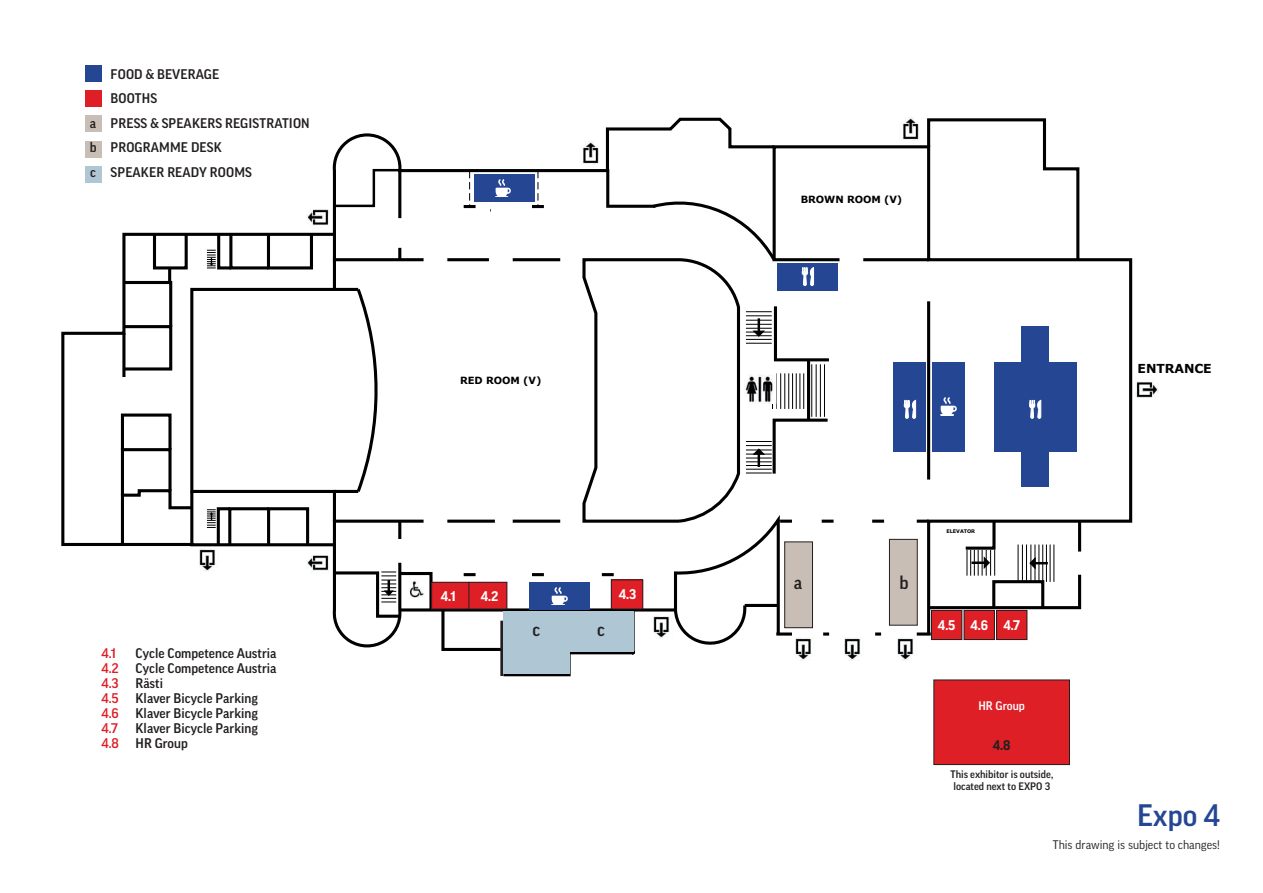
<style>
.page{position:relative;width:1263px;height:893px;background:#fff}
.page>*{position:absolute;margin:0;border:0;box-sizing:border-box;transform-origin:0 0}
.t1{font:500 30px "Good OT";color:#254693}
.t2{font:500 18px "Good OT";color:#231f20}
.t3{font:500 13.5px/24.5px "Good OT";color:#231f20}
.t4{font:700 13.5px "Good OT";color:#fff}
.t5{font:700 13.5px "Good OT";color:#231f20}
.t6{font:500 13.5px "Good OT";color:#de1f26}
.t7{font:700 12.3px "Verdana";letter-spacing:-.005em;color:#000001}
.t8{font:12px "Good OT";color:#231f20}
.t9{font:500 12px "Good OT";color:#fff}
.t10{font:500 10.5px/12px "Good OT";color:#231f20}
.t11{font:700 9.9px "Verdana";letter-spacing:-.005em;color:#000001}
.t12{font:700 4.95px "Verdana";letter-spacing:-.01em;color:#000001}
.s1{color:#de1f26}
</style>
<div class="page">
<svg style="left:833px;top:145px;width:300px;height:492px"></svg>
<svg style="left:875px;top:632px;width:6px;height:4px"></svg>
<img style="left:902px;top:117px;width:17px;height:24px">
<img style="left:1135px;top:381px;width:24px;height:17px">
<img style="left:897px;top:637px;width:17px;height:24px">
<img style="left:844px;top:637px;width:17px;height:24px">
<svg style="left:872px;top:520px;width:12px;height:3px"></svg>
<svg style="left:917px;top:632px;width:14px;height:4px"></svg>
<hr style="left:863px;top:258px;width:66px;height:3px;background:#000001">
<svg style="left:925px;top:118px;width:156px;height:145px"></svg>
<svg style="left:61px;top:331px;width:58px;height:215px"></svg>
<svg style="left:917px;top:518px;width:166px;height:93px"></svg>
<div style="left:85px;top:115px;width:16px;height:17px;background:#c8beb5"></div>
<div style="left:85px;top:90px;width:16px;height:17px;background:#de1f26"></div>
<div style="left:85px;top:166px;width:16px;height:17px;background:#afc7d4"></div>
<div style="left:85px;top:65px;width:16px;height:16px;background:#254693"></div>
<div style="left:85px;top:141px;width:16px;height:16px;background:#c8beb5"></div>
<div style="left:975px;top:315px;width:120px;height:152px;background:#fff"></div>
<div style="left:931px;top:610px;width:31px;height:29px;background:#de1f26"></div>
<div style="left:931px;top:610px;width:31px;height:30px;border:1px solid #231f20"></div>
<div style="left:964px;top:610px;width:30px;height:29px;background:#de1f26"></div>
<div style="left:964px;top:610px;width:31px;height:30px;border:1px solid #231f20"></div>
<div style="left:996px;top:610px;width:31px;height:29px;background:#de1f26"></div>
<div style="left:996px;top:610px;width:31px;height:30px;border:1px solid #231f20"></div>
<div style="left:934px;top:680px;width:135px;height:85px;background:#de1f26"></div>
<div style="left:933px;top:680px;width:137px;height:85px;border:1px solid #231f20"></div>
<div style="left:1021px;top:327px;width:28px;height:35px;background:#254693"></div>
<div style="left:1021px;top:451px;width:28px;height:36px;background:#254693"></div>
<div style="left:778px;top:263px;width:60px;height:27px;background:#254693"></div>
<div style="left:894px;top:362px;width:32px;height:89px;background:#254693"></div>
<div style="left:932px;top:362px;width:33px;height:89px;background:#254693"></div>
<div style="left:994px;top:362px;width:82px;height:89px;background:#254693"></div>
<svg style="left:903px;top:399px;width:13px;height:20px"></svg>
<img style="left:940px;top:398px;width:17px;height:17px">
<svg style="left:1029px;top:399px;width:12px;height:20px"></svg>
<svg style="left:119px;top:117px;width:714px;height:559px"></svg>
<div style="left:562px;top:611px;width:72px;height:41px;background:#afc7d4"></div>
<hr style="left:500px;top:621px;width:3px;height:55px;background:#231f20">
<div style="left:503px;top:611px;width:66px;height:63px;background:#afc7d4"></div>
<div style="left:889px;top:539px;width:28px;height:86px;background:#c8beb5"></div>
<div style="left:889px;top:539px;width:29px;height:87px;border:1px solid #231f20"></div>
<div style="left:785px;top:542px;width:27px;height:86px;background:#c8beb5"></div>
<div style="left:784px;top:541px;width:29px;height:87px;border:1px solid #231f20"></div>
<p class="t3" style="left:90px;top:111px;width:8px;text-align:justify">a b c</p>
<p class="t3" style="left:111px;top:62px;width:201px">FOOD &amp; BEVERAGE<br>BOOTHS<br>PRESS &amp; SPEAKERS REGISTRATION<br>PROGRAMME DESK<br>SPEAKER READY ROOMS</p>
<p class="t3" style="left:102px;top:646px;width:176px;line-height:15px;text-indent:34px">Cycle Competence Austria<br><span class="s1">4.2</span> Cycle Competence Austria<br><span class="s1">4.3</span> Rästi<br><span class="s1">4.5</span> Klaver Bicycle Parking<br><span class="s1">4.6</span> Klaver Bicycle Parking<br><span class="s1">4.7</span></p>
<p class="t6" style="left:102px;top:646px;width:16px">4.1</p>
<p class="t3" style="left:102px;top:721px;width:158px;line-height:15px;text-indent:34px">Klaver Bicycle Parking<br><span class="s1">4.8</span> HR Group</p>
<p class="t11" style="left:460px;top:373px;width:83px">RED ROOM (V)</p>
<p class="t4" style="left:441px;top:589px;width:16px">4.1</p>
<p class="t4" style="left:481px;top:589px;width:19px">4.2</p>
<p class="t4" style="left:619px;top:587px;width:19px">4.3</p>
<h2 class="t2" style="left:532px;top:619px;width:9px">c</h2>
<h2 class="t2" style="left:597px;top:619px;width:9px">c</h2>
<p class="t11" style="left:801px;top:192px;width:103px">BROWN ROOM (V)</p>
<h2 class="t2" style="left:794px;top:572px;width:10px">a</h2>
<p class="t7" style="left:1137px;top:360px;width:76px">ENTRANCE</p>
<h2 class="t2" style="left:899px;top:572px;width:11px">b</h2>
<p class="t12" style="left:946px;top:528px;width:30px">ELEVATOR</p>
<p class="t4" style="left:938px;top:618px;width:84px">4.5 4.6 4.7</p>
<p class="t9" style="left:978px;top:699px;width:48px">HR Group</p>
<p class="t5" style="left:993px;top:738px;width:19px">4.8</p>
<p class="t10" style="left:950px;top:769px;width:104px">This exhibitor is outside, located next to EXPO 3</p>
<h1 class="t1" style="left:1137px;top:799px;width:84px">Expo 4</h1>
<p class="t8" style="left:1053px;top:838px;width:169px">This drawing is subject to changes!</p>
</div>
